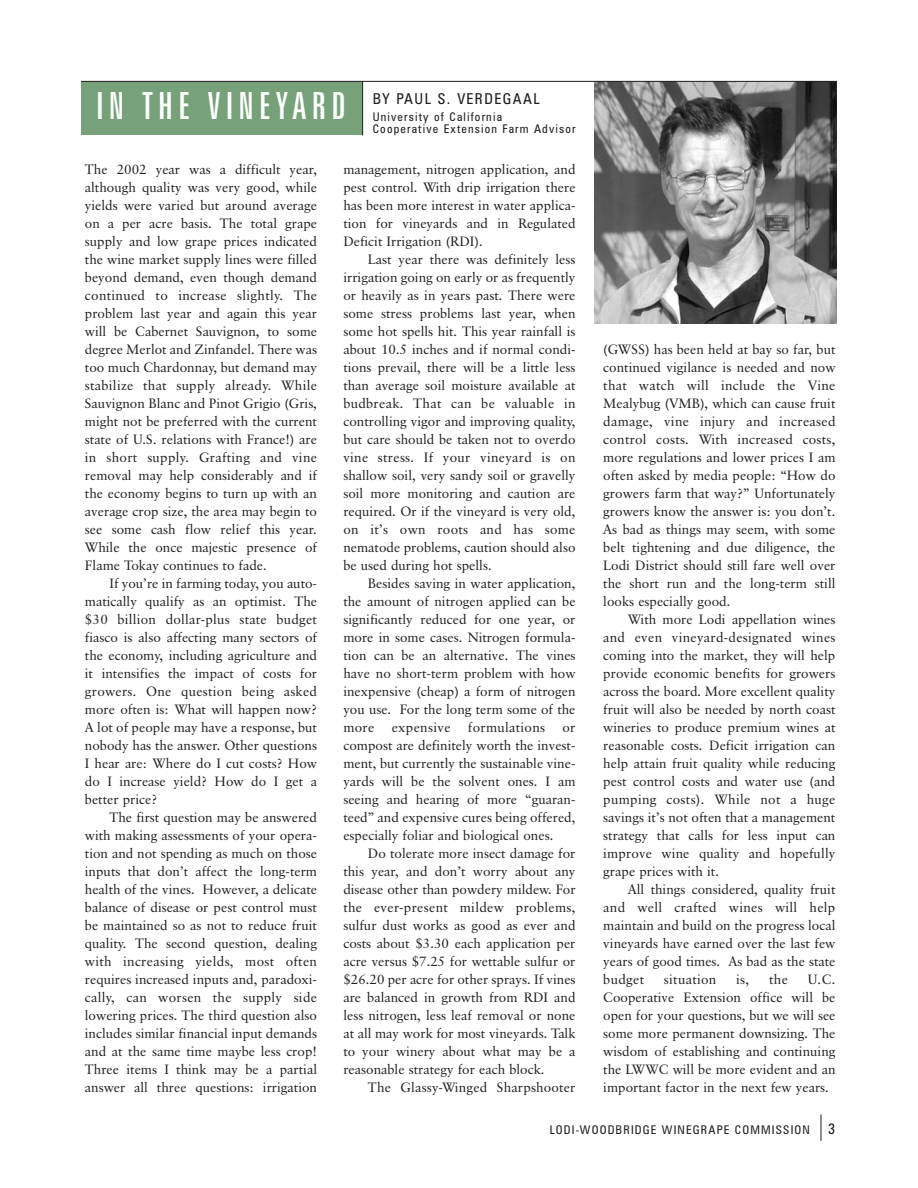
<style>
.page{position:relative;width:918px;height:1188px;background:#fff}
.page>*{position:absolute;margin:0;border:0;box-sizing:border-box;transform-origin:0 0}
.t1{font:extra-condensed 37.5px "Zurich BT";letter-spacing:.14em;color:#fff}
.t2{font:condensed 15px "Zurich BT";letter-spacing:.095em;color:#231f20}
.t3{font:13.5px/18px "Classical Garamond BT";color:#231f20;text-align:justify}
.t4{font:13.5px "Classical Garamond BT";letter-spacing:.02em;color:#231f20}
.t5{font:condensed 12px/12px "Zurich BT";letter-spacing:.095em;color:#231f20}
.s1{font-size:15px}
</style>
<div class="page">
<svg style="left:821px;top:1114px;width:1px;height:27px"></svg>
<div style="left:81px;top:81px;width:282px;height:54px;background:#77a279"></div>
<hr style="left:362px;top:81px;width:1px;height:54px;background:#231f20">
<img style="left:594px;top:82px;width:243px;height:242px">
<hr style="left:81px;top:81px;width:756px;height:1px;background:#231f20">
<h1 class="t1" style="left:96px;top:92px;width:251px">IN THE VINEYARD</h1>
<p class="t2" style="left:373px;top:93px;width:168px">BY PAUL S. VERDEGAAL</p>
<p class="t5" style="left:373px;top:111px;width:204px">University of California<br>Cooperative Extension Farm Advisor</p>
<p class="t3" style="left:85px;top:161px;width:234px">The 2002 year was a difficult year, although quality was very good, while yields were varied but around average on a per acre basis. The total grape supply and low grape prices indicated the wine market supply lines were filled beyond demand, even though demand continued to increase slightly. The problem last year and again this year will be Cabernet Sauvignon, to some degree Merlot and Zinfandel. There was too much Chardonnay, but demand may stabilize that supply already. While Sauvignon Blanc and Pinot Grigio (Gris, might not be preferred with the current state of U.S. relations with France!) are in short supply. Grafting and vine removal may help considerably and if the economy begins to turn up with an average crop size, the area may begin to see some cash flow relief this year.<br>While the once majestic presence of Flame Tokay continues to fade.</p>
<p class="t3" style="left:85px;top:575px;width:234px;text-indent:25px">If you’re in farming today, you auto&shy;matically qualify as an optimist. The $30 billion dollar-plus state budget fiasco is also affecting many sectors of the economy, including agriculture and it intensifies the impact of costs for growers. One question being asked more often is: What will happen now?<br>A lot of people may have a response, but nobody has the answer. Other questions I hear are: Where do I cut costs? How do I increase yield? How do I get a better price?</p>
<p class="t3" style="left:85px;top:809px;width:234px;text-indent:25px">The first question may be answered with making assessments of your opera&shy;tion and not spending as much on those inputs that don’t affect the long-term health of the vines. However, a delicate balance of disease or pest control must be maintained so as not to reduce fruit quality. The second question, dealing with increasing yields, most often requires increased inputs and, paradoxi&shy;cally, can worsen the supply side lowering prices. The third question also includes similar financial input demands and at the same time maybe less crop!<br>Three items I think may be a partial answer all three questions: irrigation</p>
<p class="t3" style="left:343px;top:161px;width:234px">management, nitrogen application, and pest control. With drip irrigation there has been more interest in water applica&shy;tion for vineyards and in Regulated Deficit Irrigation (RDI).</p>
<p class="t3" style="left:343px;top:251px;width:234px;text-indent:25px">Last year there was definitely less irrigation going on early or as frequently or heavily as in years past. There were some stress problems last year, when some hot spells hit. This year rainfall is about 10.5 inches and if normal condi&shy;tions prevail, there will be a little less than average soil moisture available at budbreak. That can be valuable in controlling vigor and improving quality, but care should be taken not to overdo vine stress. If your vineyard is on shallow soil, very sandy soil or gravelly soil more monitoring and caution are required. Or if the vineyard is very old, on it’s own roots and has some nematode problems, caution should also be used during hot spells.</p>
<p class="t3" style="left:343px;top:575px;width:234px;text-indent:25px">Besides saving in water application, the amount of nitrogen applied can be significantly reduced for one year, or more in some cases. Nitrogen formula&shy;tion can be an alternative. The vines have no short-term problem with how inexpensive (cheap) a form of nitrogen you use. For the long term some of the more</p>
<p class="t4" style="left:392px;top:721px;width:60px">expensive</p>
<p class="t4" style="left:468px;top:721px;width:79px">formulations</p>
<p class="t3" style="left:343px;top:719px;width:234px;text-indent:219px">or compost are definitely worth the invest&shy;ment, but currently the sustainable vine&shy;yards will be the solvent ones. I am seeing and hearing of more “guaran&shy;teed” and expensive cures being offered, especially foliar and biological ones.</p>
<p class="t3" style="left:343px;top:845px;width:234px;text-indent:25px">Do tolerate more insect damage for this year, and don’t worry about any disease other than powdery mildew. For the ever-present mildew problems, sulfur dust works as good as ever and costs about $3.30 each application per acre versus $7.25 for wettable sulfur or $26.20 per acre for other sprays. If vines are balanced in growth from RDI and less nitrogen, less leaf removal or none at all may work for most vineyards. Talk to your winery about what may be a reasonable strategy for each block.</p>
<p class="t3" style="left:368px;top:1079px;width:209px">The Glassy-Winged Sharpshooter</p>
<p class="t3" style="left:603px;top:341px;width:234px">(GWSS) has been held at bay so far, but continued vigilance is needed and now that watch will include the Vine Mealybug (VMB), which can cause fruit damage, vine injury and increased control costs. With increased costs, more regulations and lower prices I am often asked by media people: “How do growers farm that way?” Unfortunately growers know the answer is: you don’t.<br>As bad as things may seem, with some belt tightening and due diligence, the Lodi District should still fare well over the short run and the long-term still looks especially good.</p>
<p class="t3" style="left:603px;top:611px;width:234px;text-indent:25px">With more Lodi appellation wines and even vineyard-designated wines coming into the market, they will help provide economic benefits for growers across the board. More excellent quality fruit will also be needed by north coast wineries to produce premium wines at reasonable costs. Deficit irrigation can help attain fruit quality while reducing pest control costs and water use (and pumping costs). While not a huge savings it’s not often that a management strategy that calls for less input can improve wine quality and hopefully grape prices with it.</p>
<p class="t3" style="left:603px;top:881px;width:234px;text-indent:25px">All things considered, quality fruit and well crafted wines will help maintain and build on the progress local vineyards have earned over the last few years of good times. As bad as the state budget</p>
<p class="t4" style="left:664px;top:973px;width:54px">situation</p>
<p class="t3" style="left:736px;top:971px;width:15px">is,</p>
<p class="t3" style="left:769px;top:971px;width:20px">the</p>
<p class="t3" style="left:603px;top:971px;width:234px;text-indent:205px">U.C.<br>Cooperative Extension office will be open for your questions, but we will see some more permanent downsizing. The wisdom of establishing and continuing the LWWC will be more evident and an important factor in the next few years.</p>
<p class="t5" style="left:550px;top:1124px;width:287px">LODI-WOODBRIDGE WINEGRAPE COMMISSION <span class="s1">3</span></p>
</div>
